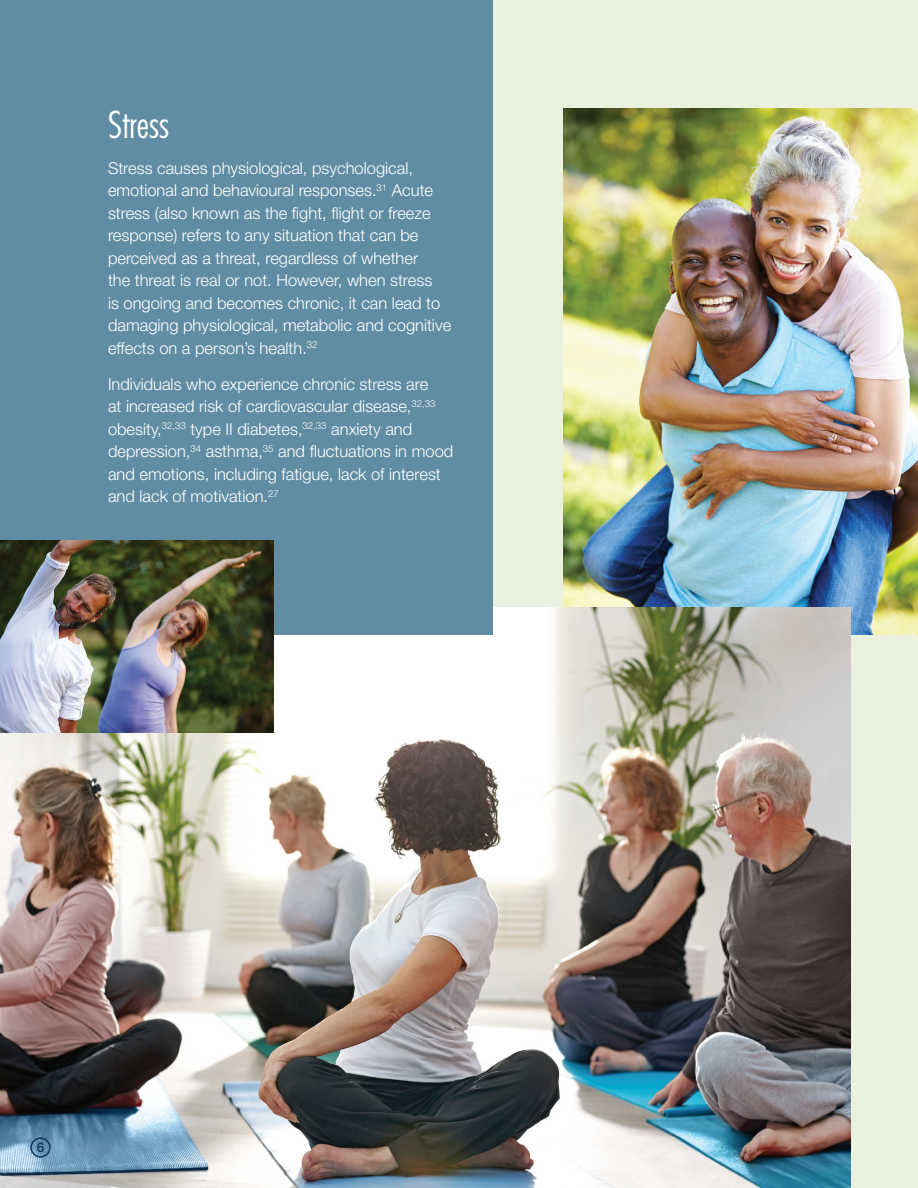
<style>
.page{position:relative;width:918px;height:1188px;background:#eaf1de}
.page>*{position:absolute;margin:0;border:0;box-sizing:border-box;transform-origin:0 0}
.t1{font:300 condensed 36px "Futura Std";color:#fff}
.t2{font:300 16.5px/22.5px "Helvetica Neue LT Std";color:#fff}
.t3{font:500 13.5px "Helvetica Neue LT Std";color:#11365d}
</style>
<div class="page">
<img style="left:564px;top:108px;width:354px;height:526px">
<img style="left:0;top:608px;width:851px;height:580px">
<div style="left:0;top:0;width:493px;height:634px;background:#608da3"></div>
<img style="left:0;top:540px;width:273px;height:193px">
<div style="left:30px;top:1137px;width:21px;height:21px;border:2px solid #11365d;border-radius:50%"></div>
<h1 class="t1" style="left:108px;top:103px;width:63px">Stress</h1>
<p class="t2" style="left:108px;top:156px;width:345px">Stress causes physiological, psychological, emotional and behavioural responses.<sup>31</sup> Acute stress (also known as the fight, flight or freeze response) refers to any situation that can be perceived as a threat, regardless of whether<br>the threat is real or not. However, when stress<br>is ongoing and becomes chronic, it can lead to damaging physiological, metabolic and cognitive effects on a person’s health.<sup>32</sup></p>
<p class="t2" style="left:108px;top:372px;width:347px">Individuals who experience chronic stress are<br>at increased risk of cardiovascular disease,<sup>32,33 </sup>obesity,<sup>32,33</sup> type II diabetes,<sup>32,33</sup> anxiety and depression,<sup>34</sup> asthma,<sup>35</sup> and fluctuations in mood and emotions, including fatigue, lack of interest and lack of motivation.<sup>27</sup></p>
<p class="t3" style="left:37px;top:1139px;width:9px">6</p>
</div>
